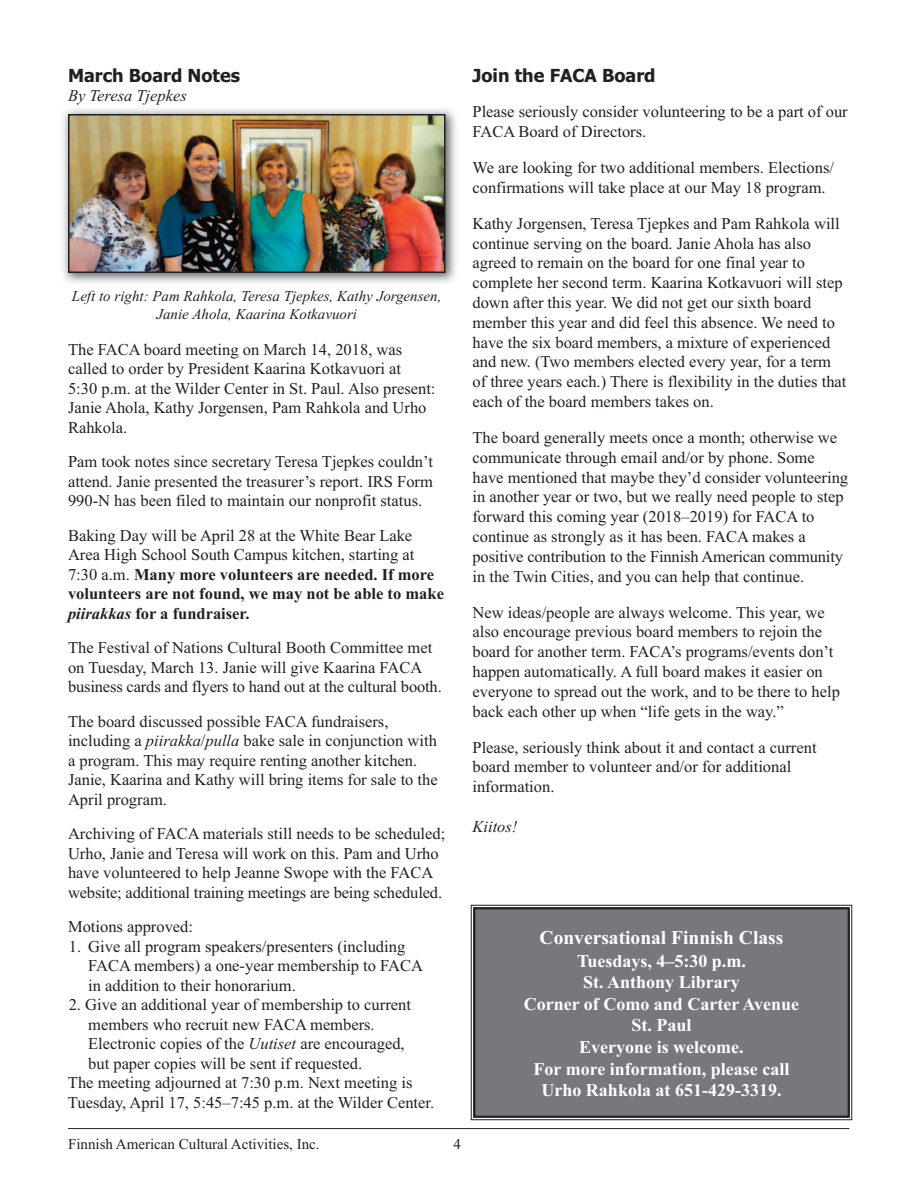
<style>
.page{position:relative;width:918px;height:1188px;background:#fff}
.page>*{position:absolute;margin:0;border:0;box-sizing:border-box;transform-origin:0 0}
.t1{font:700 19.5px "Times New Roman";color:#fff}
.t2{font:700 18px/21.6px "Times New Roman";color:#fff;text-align:center}
.t3{font:700 18px "Tahoma";color:#231f20}
.t4{font:16.5px/19.8px "Times New Roman";color:#231f20}
.t5{font:italic 16.5px "Times New Roman";color:#231f20}
.t6{font:italic 15px/18px "Times New Roman";color:#231f20;text-align:center}
.t7{font:15px "Times New Roman";color:#231f20}
.s1{font-weight:700}
.s2{font-weight:700;font-style:italic}
.s3{font-style:italic}
</style>
<div class="page">
<hr style="left:68px;top:1128px;width:781px;height:1px;background:#231f20">
<div style="left:474px;top:908px;width:375px;height:209px;background:#76787b"></div>
<div style="left:471px;top:905px;width:381px;height:215px;border:1px solid #231f20"></div>
<div style="left:473px;top:907px;width:377px;height:211px;border:2px solid #231f20"></div>
<img style="left:63px;top:109px;width:393px;height:174px">
<img style="left:71px;top:117px;width:372px;height:153px">
<div style="left:68px;top:114px;width:378px;height:159px;border:2px solid #231f20"></div>
<p class="t3" style="left:68px;top:65px;width:173px">March Board Notes</p>
<p class="t5" style="left:68px;top:86px;width:120px">By Teresa Tjepkes</p>
<p class="t6" style="left:72px;top:287px;width:371px">Left to right: Pam Rahkola, Teresa Tjepkes, Kathy Jorgensen,<br>Janie Ahola, Kaarina Kotkavuori</p>
<p class="t4" style="left:68px;top:339px;width:369px">The FACA board meeting on March 14, 2018, was called to order by President Kaarina Kotkavuori at<br>5:30 p.m. at the Wilder Center in St. Paul. Also present:<br>Janie Ahola, Kathy Jorgensen, Pam Rahkola and Urho Rahkola.</p>
<p class="t4" style="left:68px;top:452px;width:366px;text-align:justify">Pam took notes since secretary Teresa Tjepkes couldn’t attend. Janie presented the treasurer’s report. IRS Form 990-N has been filed to maintain our nonprofit status.</p>
<p class="t4" style="left:68px;top:525px;width:377px">Baking Day will be April 28 at the White Bear Lake Area High School South Campus kitchen, starting at 7:30 a.m. <span class="s1">Many more volunteers are needed. If more volunteers are not found, we may not be able to make </span><span class="s2">piirakkas</span> <span class="s1">for a fundraiser.</span></p>
<p class="t4" style="left:68px;top:638px;width:375px">The Festival of Nations Cultural Booth Committee met on Tuesday, March 13. Janie will give Kaarina FACA business cards and flyers to hand out at the cultural booth.</p>
<p class="t4" style="left:68px;top:711px;width:371px">The board discussed possible FACA fundraisers, including a <span class="s3">piirakka</span>/<span class="s3">pulla</span> bake sale in conjunction with a program. This may require renting another kitchen.<br>Janie, Kaarina and Kathy will bring items for sale to the April program.</p>
<p class="t4" style="left:68px;top:824px;width:379px">Archiving of FACA materials still needs to be scheduled; Urho, Janie and Teresa will work on this. Pam and Urho have volunteered to help Jeanne Swope with the FACA website; additional training meetings are being scheduled.</p>
<p class="t4" style="left:68px;top:917px;width:127px">Motions approved:</p>
<p class="t4" style="left:88px;top:936px;width:336px;text-indent:-19px">1. Give all program speakers/presenters (including<br>FACA members) a one-year membership to FACA in addition to their honorarium.</p>
<p class="t4" style="left:69px;top:995px;width:344px">2. Give an additional year of membership to current</p>
<p class="t4" style="left:88px;top:1014px;width:288px">members who recruit new FACA members.</p>
<p class="t4" style="left:88px;top:1034px;width:318px">Electronic copies of the <span class="s3">Uutiset</span> are encouraged,</p>
<p class="t4" style="left:88px;top:1053px;width:275px">but paper copies will be sent if requested.</p>
<p class="t4" style="left:68px;top:1073px;width:346px">The meeting adjourned at 7:30 p.m. Next meeting is</p>
<p class="t4" style="left:68px;top:1092px;width:368px">Tuesday, April 17, 5:45–7:45 p.m. at the Wilder Center.</p>
<p class="t7" style="left:68px;top:1135px;width:253px">Finnish American Cultural Activities, Inc.</p>
<p class="t7" style="left:454px;top:1135px;width:9px">4</p>
<p class="t3" style="left:472px;top:65px;width:185px">Join the FACA Board</p>
<p class="t4" style="left:472px;top:102px;width:377px">Please seriously consider volunteering to be a part of our<br>FACA Board of Directors.</p>
<p class="t4" style="left:472px;top:157px;width:363px">We are looking for two additional members. Elections/ confirmations will take place at our May 18 program.</p>
<p class="t4" style="left:472px;top:213px;width:376px">Kathy Jorgensen, Teresa Tjepkes and Pam Rahkola will continue serving on the board. Janie Ahola has also agreed to remain on the board for one final year to complete her second term. Kaarina Kotkavuori will step down after this year. We did not get our sixth board member this year and did feel this absence. We need to have the six board members, a mixture of experienced and new. (Two members elected every year, for a term of three years each.) There is flexibility in the duties that each of the board members takes on.</p>
<p class="t4" style="left:472px;top:427px;width:377px">The board generally meets once a month; otherwise we communicate through email and/or by phone. Some have mentioned that maybe they’d consider volunteering in another year or two, but we really need people to step forward this coming year (2018–2019) for FACA to continue as strongly as it has been. FACA makes a positive contribution to the Finnish American community in the Twin Cities, and you can help that continue.</p>
<p class="t4" style="left:472px;top:602px;width:369px">New ideas/people are always welcome. This year, we also encourage previous board members to rejoin the board for another term. FACA’s programs/events don’t happen automatically. A full board makes it easier on everyone to spread out the work, and to be there to help back each other up when “life gets in the way.”</p>
<p class="t4" style="left:472px;top:737px;width:346px">Please, seriously think about it and contact a current board member to volunteer and/or for additional information.</p>
<p class="t5" style="left:472px;top:817px;width:46px">Kiitos!</p>
<p class="t1" style="left:540px;top:926px;width:245px">Conversational Finnish Class</p>
<p class="t2" style="left:524px;top:950px;width:277px">Tuesdays, 4–5:30 p.m.<br>St. Anthony Library<br>Corner of Como and Carter Avenue<br>St. Paul<br>Everyone is welcome.<br>For more information, please call<br>Urho Rahkola at 651-429-3319.</p>
</div>
